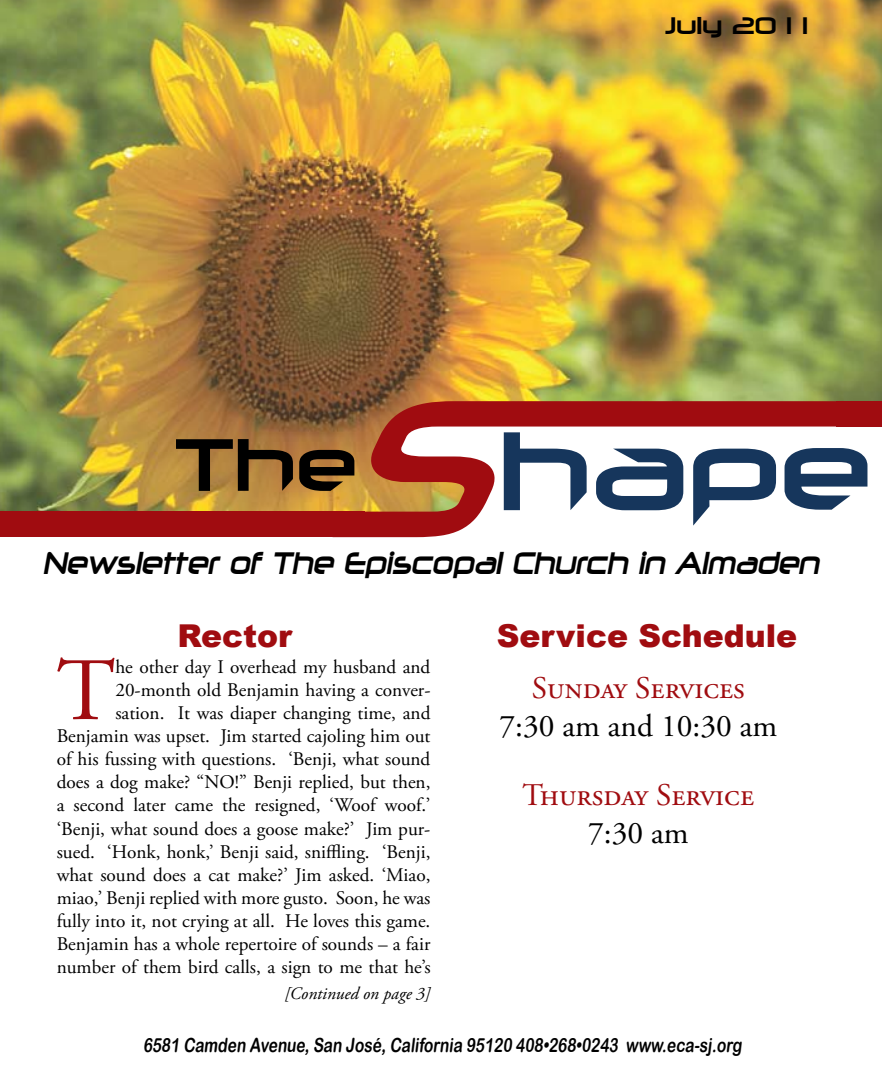
<style>
.page{position:relative;width:882px;height:1071px;background:#fff}
.page>*{position:absolute;margin:0;border:0;box-sizing:border-box;transform-origin:0 0}
.t1{font:88.9px "Adobe Garamond Pro";color:#a00c10}
.t2{font:31.5px "Adobe Garamond Pro";color:#a00c10}
.t3{font:31.5px "Adobe Garamond Pro";color:#000}
.t4{font:900 31.5px "Arial";color:#a00c10}
.t5{font:italic 29.57px "Neuropolitical";color:#000;scale:.8 1}
.t6{font:22.75px "Neuropolitical";color:#000}
.t7{font:19.6px "Arial Rounded MT Bold";color:#000;scale:.79 1}
.t8{font:19.25px/23.1px "Adobe Garamond Pro";color:#000;text-align:right}
.t9{font:italic 17.5px "Adobe Garamond Pro";color:#000}
</style>
<div class="page">
<img style="left:0;top:0;width:882px;height:412px">
<img style="left:0;top:412px;width:424px;height:126px">
<svg style="left:333px;top:401px;width:535px;height:136px"></svg>
<svg style="left:176px;top:439px;width:117px;height:52px;background:#725329"></svg>
<svg style="left:299px;top:450px;width:55px;height:41px;background:#483317"></svg>
<div style="left:0;top:512px;width:365px;height:25px;background:#a00c10"></div>
<div style="left:837px;top:401px;width:45px;height:26px;background:#a00c10"></div>
<p class="t6" style="left:665px;top:11px;width:145px">July 20 1 1</p>
<h3 class="t5" style="left:43px;top:544px;width:979px">Newsletter of The Episcopal Church in Almaden</h3>
<h2 class="t4" style="left:178px;top:613px;width:116px">Rector</h2>
<h1 class="t1" style="left:57px;top:638px;width:60px">T</h1>
<p class="t8" style="left:57px;top:656px;width:375px">he other day I overhead my husband and 20-month old Benjamin having a conver-<br>sation. It was diaper changing time, and Benjamin was upset. Jim started cajoling him out of his fussing with questions. ‘Benji, what sound does a dog make? “NO!” Benji replied, but then, a second later came the resigned, ‘Woof woof.’ ‘Benji, what sound does a goose make?’ Jim pur&shy;sued. ‘Honk, honk,’ Benji said, sniffling. ‘Benji, what sound does a cat make?’ Jim asked. ‘Miao, miao,’ Benji replied with more gusto. Soon, he was fully into it, not crying at all. He loves this game.<br>Benjamin has a whole repertoire of sounds – a fair number of them bird calls, a sign to me that he’s</p>
<p class="t9" style="left:284px;top:982px;width:148px">[Continued on page 3]</p>
<h2 class="t4" style="left:497px;top:613px;width:302px">Service Schedule</h2>
<h2 class="t2" style="left:532px;top:669px;width:215px">Sunday Services</h2>
<h2 class="t3" style="left:499px;top:707px;width:279px">7:30 am and 10:30 am</h2>
<h2 class="t2" style="left:523px;top:777px;width:233px">Thursday Service</h2>
<h2 class="t3" style="left:588px;top:814px;width:102px">7:30 am</h2>
<p class="t7" style="left:143px;top:1033px;width:763px">6581 Camden Avenue, San José, California 95120 408•268•0243 www.eca-sj .org</p>
</div>
